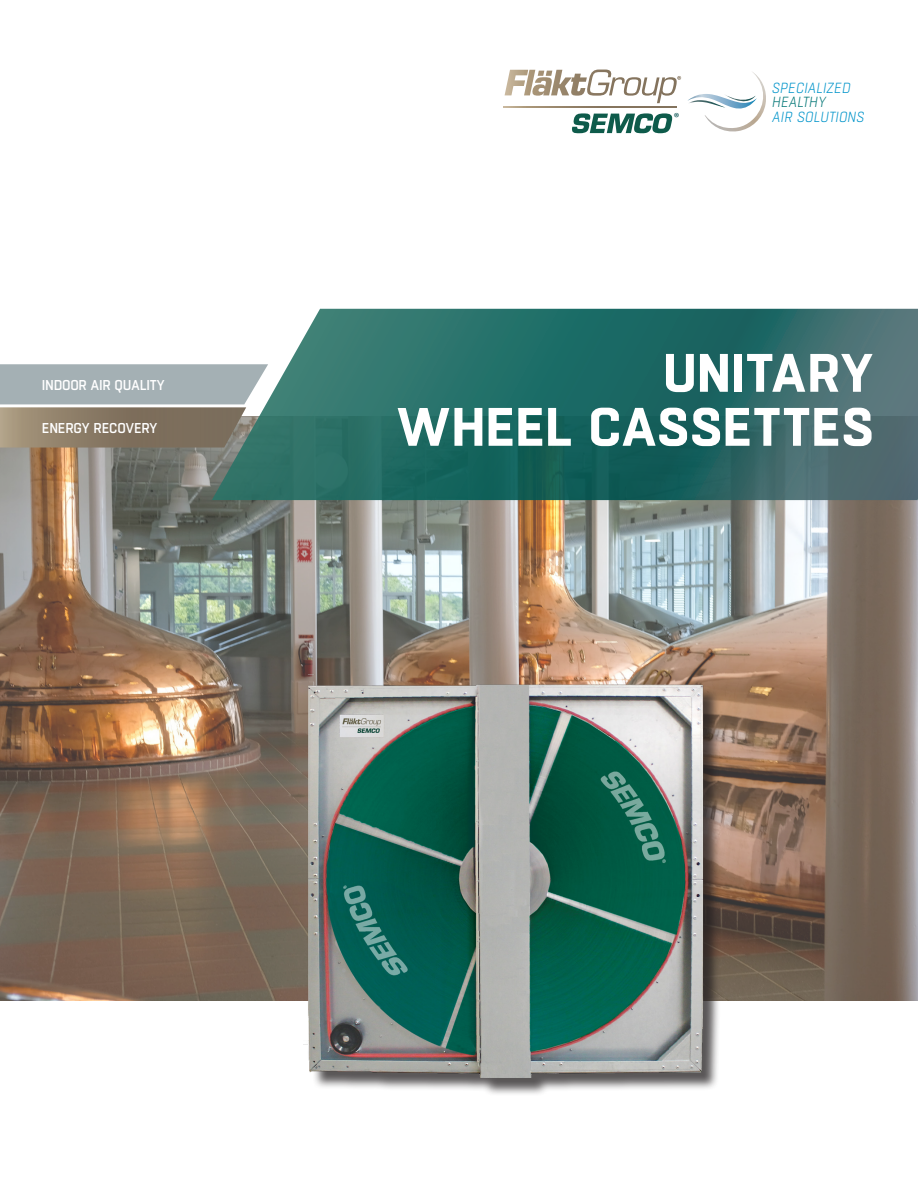
<style>
.page{position:relative;width:918px;height:1188px;background:#fff}
.page>*{position:absolute;margin:0;border:0;box-sizing:border-box;transform-origin:0 0}
.t1{font:700 54px/54px "Boxed";letter-spacing:-.005em;color:#fff;text-align:right}
.t2{font:italic 300 14.7px/14.7px "Boxed";color:#0094ca}
.Air_function___product_tabs{font:500 14.25px "Boxed";letter-spacing:-.02em;color:#fff;scale:.95 1}
.t3{font:13.35px "Myriad Pro";color:#004c4c}
.s1{color:#037676}
</style>
<div class="page">
<svg style="left:688px;top:72px;width:78px;height:60px"></svg>
<svg style="left:505px;top:70px;width:176px;height:33px"></svg>
<svg style="left:503px;top:106px;width:174px;height:1px"></svg>
<svg style="left:572px;top:113px;width:101px;height:20px"></svg>
<img style="left:0;top:448px;width:918px;height:553px">
<div style="left:307px;top:677px;width:414px;height:419px;background:#231f20;opacity:.75"></div>
<img style="left:304px;top:654px;width:419px;height:424px">
<svg style="left:212px;top:309px;width:706px;height:191px;background:#34726e"></svg>
<svg style="left:0;top:364px;width:268px;height:84px;background:#9a9b94"></svg>
<p class="Air_function___product_tabs" style="left:42px;top:375px;width:131px">INDOOR AIR QUALITY</p>
<p class="Air_function___product_tabs" style="left:42px;top:419px;width:123px">ENERGY RECOVERY</p>
<p class="t2" style="left:772px;top:80px;width:80px">SPECIALIZED<br><span class="s1">HEALTHY</span></p>
<p class="t3" style="left:674px;top:109px;width:7px">®</p>
<p class="t2" style="left:772px;top:110px;width:94px">AIR SOLUTIONS</p>
<p class="t1" style="left:396px;top:348px;width:479px">UNITARY<br>WHEEL CASSETTES</p>
</div>
